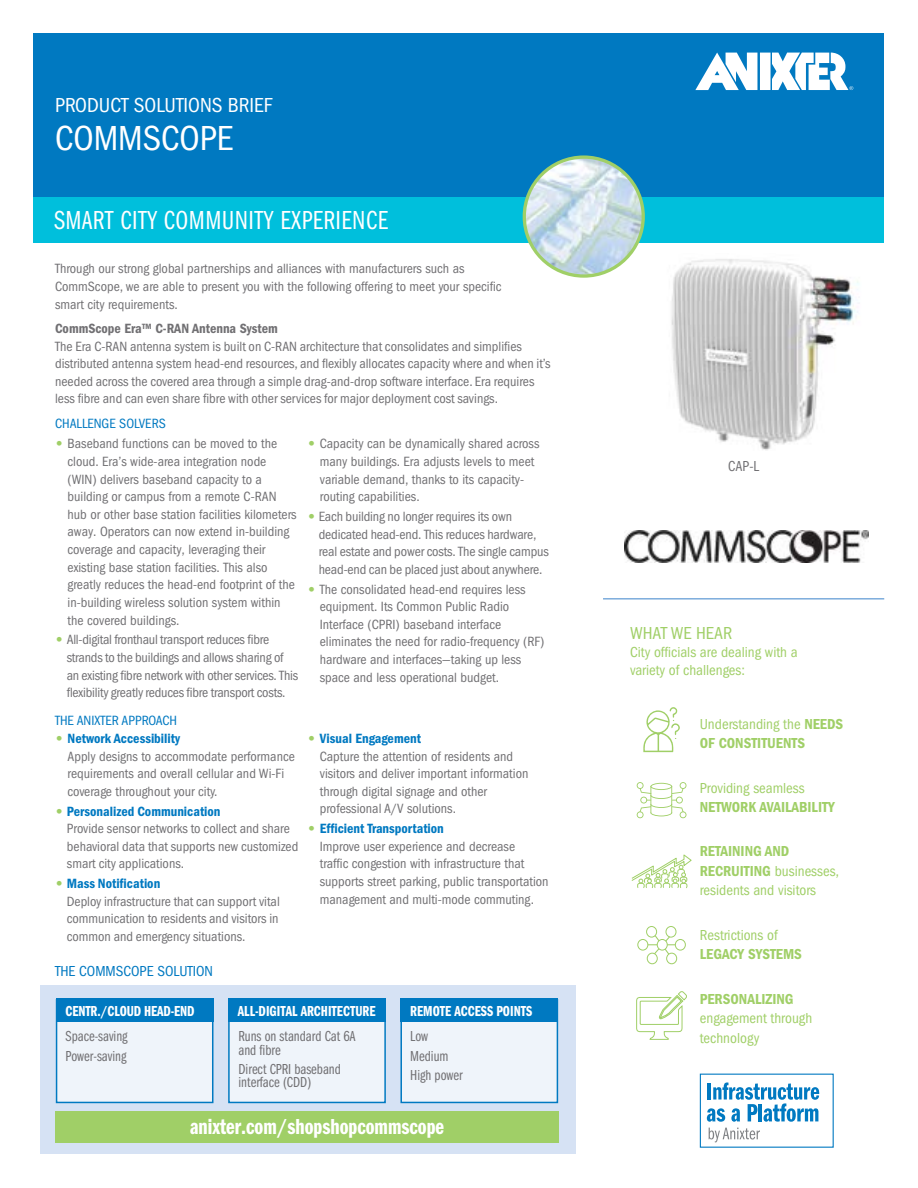
<style>
.page{position:relative;width:918px;height:1188px;background:#fff}
.page>*{position:absolute;margin:0;border:0;box-sizing:border-box;transform-origin:0 0}
.t1{font:condensed 36px "ITC Franklin Gothic Std";color:#fff}
.t2{font:27px "ITC Franklin Gothic Std Bk Cp";letter-spacing:.02em;color:#fff}
.t3{font:22.5px "ITC Franklin Gothic Std Dm Cp";color:#fff}
.t4{font:condensed 21px "ITC Franklin Gothic Std";color:#fff}
.t5{font:condensed 18px "ITC Franklin Gothic Std";color:#a0cf67}
.t6{font:condensed 15px/18px "ITC Franklin Gothic Std";color:#a0cf67}
.t7{font:15px/19.5px "ITC Franklin Gothic Std Bk Cp";color:#717073}
.t8{font:15px "ITC Franklin Gothic Std Dm Cd";color:#a0cf67}
.t9{font:15px "ITC Franklin Gothic Std Dm Cp";color:#fff}
.t10{font:condensed 15px "ITC Franklin Gothic Std";color:#0079c1}
.t11{font:condensed 15px "ITC Franklin Gothic Std";color:#717073;scale:.95 1}
.t12{font:condensed 13.8px/17.5px "ITC Franklin Gothic Std";color:#717073}
.t13{font:13.8px "ITC Franklin Gothic Std Dm Cd";color:#0079c1}
.t14{font:condensed 13.8px "ITC Franklin Gothic Std";color:#0079c1}
.t15{font:13.8px "ITC Franklin Gothic Std Dm Cd";color:#717073}
.s1{font-family:"ITC Franklin Gothic Std Hvy";font-stretch:normal;color:#a0cf67}
.s2{font-family:"ITC Franklin Gothic Std Hvy";color:#a0cf67}
.s3{font-family:"ITC Franklin Gothic Std Dm Cd";font-stretch:normal}
</style>
<div class="page">
<div style="left:40px;top:985px;width:536px;height:169px;background:#d6e2f4"></div>
<div style="left:57px;top:1000px;width:156px;height:102px;background:#eff4fa"></div>
<div style="left:56px;top:999px;width:157px;height:104px;border:2px solid #0079c1"></div>
<div style="left:229px;top:1000px;width:156px;height:102px;background:#eff4fa"></div>
<div style="left:228px;top:999px;width:158px;height:104px;border:2px solid #0079c1"></div>
<div style="left:401px;top:1000px;width:156px;height:102px;background:#eff4fa"></div>
<div style="left:400px;top:999px;width:158px;height:104px;border:2px solid #0079c1"></div>
<div style="left:56px;top:999px;width:157px;height:23px;background:#0079c1"></div>
<div style="left:228px;top:999px;width:158px;height:23px;background:#0079c1"></div>
<div style="left:400px;top:999px;width:158px;height:23px;background:#0079c1"></div>
<div style="left:55px;top:1111px;width:504px;height:32px;background:#a0cf67"></div>
<div style="left:34px;top:34px;width:850px;height:163px;background:#0079c1"></div>
<div style="left:760px;top:53px;width:11px;height:37px;background:#fff"></div>
<svg style="left:695px;top:53px;width:62px;height:37px"></svg>
<svg style="left:772px;top:53px;width:81px;height:37px"></svg>
<img style="left:620px;top:253px;width:239px;height:197px">
<div style="left:34px;top:197px;width:850px;height:45px;background:#00bfdc"></div>
<hr style="left:603px;top:598px;width:281px;height:2px;background:#7cacdc">
<img style="left:524px;top:157px;width:119px;height:119px;border-radius:59px">
<div style="left:523px;top:155px;width:122px;height:123px;border:3px solid #a0cf67;border-radius:50%"></div>
<svg style="left:707px;top:1083px;width:112px;height:39px"></svg>
<svg style="left:709px;top:1128px;width:51px;height:14px"></svg>
<svg style="left:637px;top:782px;width:49px;height:36px"></svg>
<svg style="left:639px;top:930px;width:44px;height:30px"></svg>
<div style="left:637px;top:939px;width:11px;height:11px;background:#fff;border:1px solid #a0cf67;border-radius:50%"></div>
<div style="left:675px;top:939px;width:11px;height:11px;background:#fff;border:1px solid #a0cf67;border-radius:50%"></div>
<div style="left:647px;top:953px;width:11px;height:11px;background:#fff;border:1px solid #a0cf67;border-radius:50%"></div>
<div style="left:666px;top:953px;width:11px;height:11px;background:#fff;border:1px solid #a0cf67;border-radius:50%"></div>
<div style="left:646px;top:926px;width:11px;height:11px;background:#fff;border:1px solid #a0cf67;border-radius:50%"></div>
<div style="left:666px;top:926px;width:10px;height:11px;background:#fff;border:1px solid #a0cf67;border-radius:50%"></div>
<div style="left:657px;top:939px;width:11px;height:11px;background:#fff;border:1px solid #a0cf67;border-radius:50%"></div>
<svg style="left:631px;top:854px;width:61px;height:35px"></svg>
<svg style="left:643px;top:707px;width:37px;height:45px"></svg>
<svg style="left:636px;top:991px;width:51px;height:49px"></svg>
<img style="left:625px;top:530px;width:243px;height:32px">
<h3 class="t4" style="left:55px;top:93px;width:219px">PRODUCT SOLUTIONS BRIEF</h3>
<h1 class="t1" style="left:55px;top:118px;width:180px">COMMSCOPE</h1>
<h2 class="t2" style="left:54px;top:205px;width:335px">SMART CITY COMMUNITY EXPERIENCE</h2>
<p class="t12" style="left:55px;top:260px;width:448px">Through our strong global partnerships and alliances with manufacturers such as<br>CommScope, we are able to present you with the following offering to meet your specific smart city requirements.</p>
<p class="t15" style="left:55px;top:320px;width:224px">CommScope Era™ C-RAN Antenna System</p>
<p class="t12" style="left:55px;top:337px;width:497px">The Era C-RAN antenna system is built on C-RAN architecture that consolidates and simplifies distributed antenna system head-end resources, and flexibly allocates capacity where and when it’s needed across the covered area through a simple drag-and-drop software interface. Era requires less fibre and can even share fibre with other services for major deployment cost savings.</p>
<p class="t14" style="left:55px;top:415px;width:112px">CHALLENGE SOLVERS</p>
<p class="t12" style="left:68px;top:435px;width:231px;text-indent:-12px"><span class="s1">•</span> Baseband functions can be moved to the cloud. Era’s wide-area integration node (WIN) delivers baseband capacity to a building or campus from a remote C-RAN hub or other base station facilities kilometers away. Operators can now extend in-building coverage and capacity, leveraging their existing base station facilities. This also greatly reduces the head-end footprint of the in-building wireless solution system within the covered buildings.</p>
<p class="t12" style="left:67px;top:631px;width:233px;text-indent:-12px"><span class="s1">•</span> All-digital fronthaul transport reduces fibre strands to the buildings and allows sharing of an existing fibre network with other services. This flexibility greatly reduces fibre transport costs.</p>
<p class="t12" style="left:320px;top:435px;width:221px;text-indent:-12px"><span class="s1">•</span> Capacity can be dynamically shared across many buildings. Era adjusts levels to meet variable demand, thanks to its capacity&shy;routing capabilities.</p>
<p class="t12" style="left:319px;top:508px;width:232px;text-indent:-11px"><span class="s1">•</span> Each building no longer requires its own dedicated head-end. This reduces hardware, real estate and power costs. The single campus head-end can be placed just about anywhere.</p>
<p class="t12" style="left:320px;top:580px;width:226px;text-indent:-12px"><span class="s1">•</span> The consolidated head-end requires less equipment. Its Common Public Radio Interface (CPRI) baseband interface eliminates the need for radio-frequency (RF) hardware and interfaces—taking up less space and less operational budget.</p>
<p class="t11" style="left:728px;top:457px;width:34px">CAP-L</p>
<h3 class="t5" style="left:630px;top:623px;width:104px">WHAT WE HEAR</h3>
<p class="t6" style="left:630px;top:643px;width:169px">City officials are dealing with a variety of challenges:</p>
<p class="t14" style="left:55px;top:713px;width:124px">THE ANIXTER APPROACH</p>
<p class="t13" style="left:55px;top:730px;width:127px"><span class="s2">•</span> Network Accessibility</p>
<p class="t12" style="left:68px;top:747px;width:229px">Apply designs to accommodate performance requirements and overall cellular and Wi-Fi coverage throughout your city.</p>
<p class="t13" style="left:55px;top:803px;width:167px"><span class="s2">•</span> Personalized Communication</p>
<p class="t12" style="left:67px;top:820px;width:233px">Provide sensor networks to collect and share behavioral data that supports new customized smart city applications.</p>
<p class="t13" style="left:55px;top:876px;width:107px"><span class="s2">•</span> Mass Notification</p>
<p class="t12" style="left:67px;top:893px;width:215px;text-align:justify">Deploy infrastructure that can support vital communication to residents and visitors in common and emergency situations.</p>
<p class="t6" style="left:700px;top:715px;width:145px">Understanding the <span class="s3">NEEDS</span></p>
<p class="t8" style="left:700px;top:735px;width:107px">OF CONSTITUENTS</p>
<p class="t6" style="left:700px;top:779px;width:106px">Providing seamless</p>
<p class="t8" style="left:700px;top:798px;width:136px">NETWORK AVAILABILITY</p>
<p class="t8" style="left:700px;top:843px;width:91px">RETAINING AND</p>
<p class="t6" style="left:700px;top:861px;width:141px;line-height:19.5px"><span class="s3">RECRUITING</span> businesses, residents and visitors</p>
<p class="t6" style="left:700px;top:926px;width:79px">Restrictions of</p>
<p class="t8" style="left:700px;top:946px;width:104px">LEGACY SYSTEMS</p>
<p class="t8" style="left:700px;top:990px;width:95px">PERSONALIZING</p>
<p class="t6" style="left:700px;top:1009px;width:114px">engagement through</p>
<p class="t13" style="left:307px;top:730px;width:115px"><span class="s2">•</span> Visual Engagement</p>
<p class="t12" style="left:320px;top:747px;width:210px">Capture the attention of residents and visitors and deliver important information through digital signage and other professional A/V solutions.</p>
<p class="t13" style="left:307px;top:821px;width:138px"><span class="s2">•</span> Efficient Transportation</p>
<p class="t12" style="left:320px;top:838px;width:230px">Improve user experience and decrease<br>traffic congestion with infrastructure that supports street parking, public transportation management and multi-mode commuting.</p>
<p class="t10" style="left:55px;top:963px;width:160px">THE COMMSCOPE SOLUTION</p>
<p class="t9" style="left:66px;top:1003px;width:131px">CENTR./CLOUD HEAD-END</p>
<p class="t9" style="left:238px;top:1003px;width:139px">ALL-DIGITAL ARCHITECTURE</p>
<p class="t9" style="left:410px;top:1003px;width:124px">REMOTE ACCESS POINTS</p>
<p class="t7" style="left:238px;top:1030px;width:119px;line-height:13.5px">Runs on standard Cat 6A and fibre</p>
<p class="t7" style="left:238px;top:1062px;width:104px;line-height:13.5px">Direct CPRI baseband interface (CDD)</p>
<p class="t7" style="left:66px;top:1027px;width:64px">Space-saving</p>
<p class="t6" style="left:700px;top:1029px;width:61px">technology</p>
<p class="t7" style="left:66px;top:1047px;width:62px">Power-saving</p>
<p class="t7" style="left:410px;top:1027px;width:54px">Low<br>Medium<br>High power</p>
<h3 class="t3" style="left:190px;top:1115px;width:255px">anixter.com/shopshopcommscope</h3>
</div>
